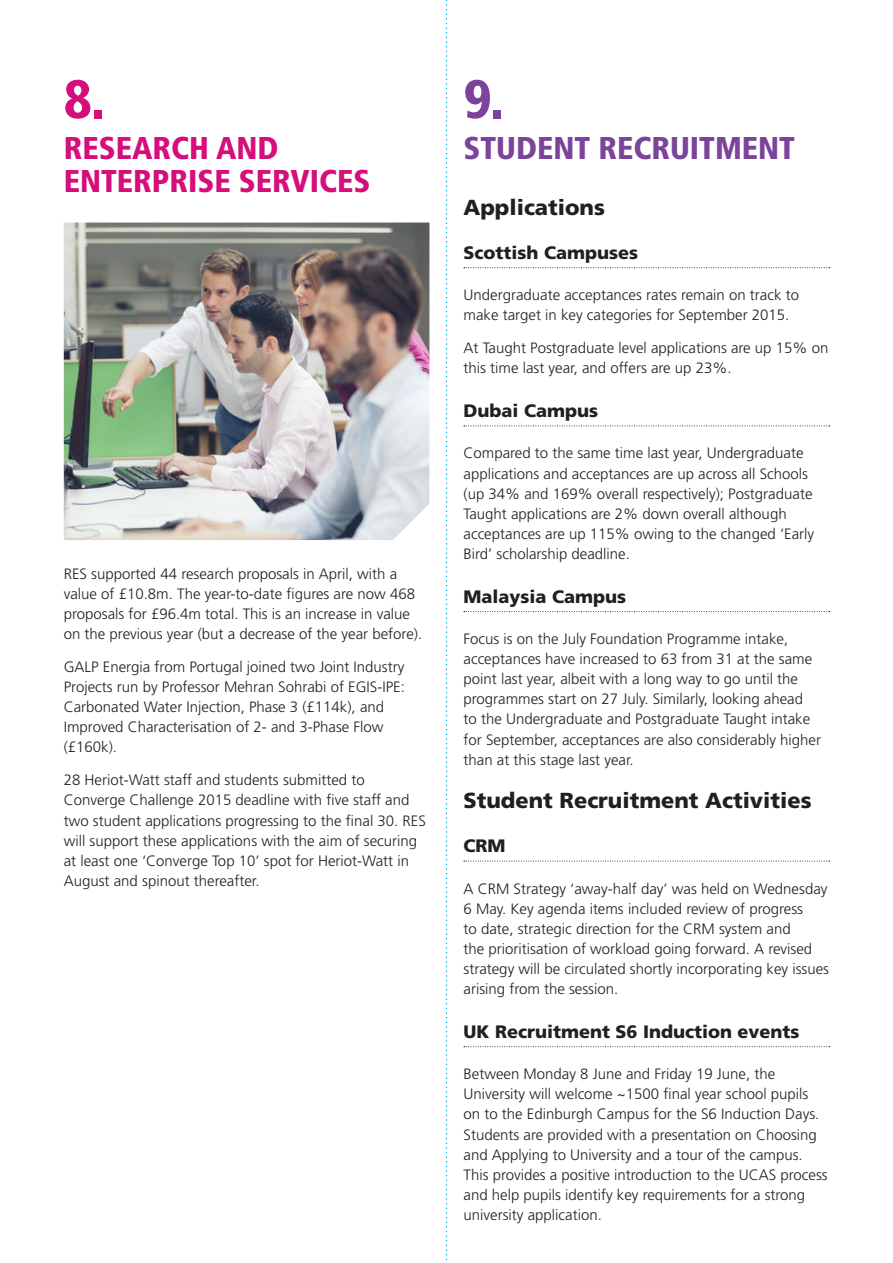
<style>
.page{position:relative;width:893px;height:1263px;background:#fff}
.page>*{position:absolute;margin:0;border:0;box-sizing:border-box;transform-origin:0 0}
.t1{font:900 condensed 54px "Frutiger LT Std";color:#d50e7b}
.t2{font:900 condensed 54px "Frutiger LT Std";color:#7b4399}
.t3{font:900 condensed 31.5px/33px "Frutiger LT Std";color:#d50e7b}
.t4{font:900 condensed 31.5px "Frutiger LT Std";color:#7b4399}
.t5{font:900 21.75px "Frutiger LT Std";color:#231f20}
.t6{font:900 18px "Frutiger LT Std";color:#231f20}
.t7{font:300 15px/20.1px "Frutiger LT Std";color:#231f20}
</style>
<div class="page">
<svg style="left:446px;top:0;width:1px;height:1261px"></svg>
<img style="left:64px;top:223px;width:365px;height:317px">
<svg style="left:464px;top:267px;width:366px;height:1px"></svg>
<svg style="left:464px;top:425px;width:366px;height:1px"></svg>
<svg style="left:464px;top:611px;width:366px;height:1px"></svg>
<svg style="left:464px;top:861px;width:366px;height:1px"></svg>
<svg style="left:464px;top:1046px;width:366px;height:1px"></svg>
<h1 class="t1" style="left:64px;top:67px;width:43px">8.</h1>
<h2 class="t3" style="left:64px;top:131px;width:308px">RESEARCH AND<br>ENTERPRISE SERVICES</h2>
<p class="t7" style="left:64px;top:564px;width:360px">RES supported 44 research proposals in April, with a value of £10.8m. The year-to-date figures are now 468 proposals for £96.4m total. This is an increase in value on the previous year (but a decrease of the year before).</p>
<p class="t7" style="left:64px;top:657px;width:343px">GALP Energia from Portugal joined two Joint Industry Projects run by Professor Mehran Sohrabi of EGIS-IPE:<br>Carbonated Water Injection, Phase 3 (£114k), and Improved Characterisation of 2- and 3-Phase Flow (£160k).</p>
<p class="t7" style="left:64px;top:770px;width:364px">28 Heriot-Watt staff and students submitted to Converge Challenge 2015 deadline with five staff and two student applications progressing to the final 30. RES will support these applications with the aim of securing at least one ‘Converge Top 10’ spot for Heriot-Watt in August and spinout thereafter.</p>
<h1 class="t2" style="left:463px;top:67px;width:42px">9.</h1>
<h2 class="t4" style="left:463px;top:129px;width:333px">STUDENT RECRUITMENT</h2>
<h3 class="t5" style="left:463px;top:194px;width:143px">Applications</h3>
<p class="t6" style="left:463px;top:242px;width:176px">Scottish Campuses</p>
<p class="t7" style="left:463px;top:285px;width:337px">Undergraduate acceptances rates remain on track to make target in key categories for September 2015.</p>
<p class="t7" style="left:463px;top:338px;width:366px">At Taught Postgraduate level applications are up 15% on this time last year, and offers are up 23%.</p>
<p class="t6" style="left:463px;top:400px;width:136px">Dubai Campus</p>
<p class="t7" style="left:463px;top:443px;width:352px">Compared to the same time last year, Undergraduate applications and acceptances are up across all Schools (up 34% and 169% overall respectively); Postgraduate Taught applications are 2% down overall although acceptances are up 115% owing to the changed ‘Early Bird’ scholarship deadline.</p>
<p class="t6" style="left:463px;top:585px;width:164px">Malaysia Campus</p>
<p class="t7" style="left:463px;top:629px;width:359px">Focus is on the July Foundation Programme intake, acceptances have increased to 63 from 31 at the same point last year, albeit with a long way to go until the programmes start on 27 July. Similarly, looking ahead<br>to the Undergraduate and Postgraduate Taught intake for September, acceptances are also considerably higher than at this stage last year.</p>
<h3 class="t5" style="left:463px;top:788px;width:350px">Student Recruitment Activities</h3>
<p class="t6" style="left:463px;top:835px;width:44px">CRM</p>
<p class="t7" style="left:463px;top:878px;width:367px">A CRM Strategy ‘away-half day’ was held on Wednesday 6 May. Key agenda items included review of progress<br>to date, strategic direction for the CRM system and<br>the prioritisation of workload going forward. A revised strategy will be circulated shortly incorporating key issues arising from the session.</p>
<p class="t6" style="left:463px;top:1021px;width:338px">UK Recruitment S6 Induction events</p>
<p class="t7" style="left:463px;top:1064px;width:366px">Between Monday 8 June and Friday 19 June, the University will welcome ~1500 final year school pupils on to the Edinburgh Campus for the S6 Induction Days.<br>Students are provided with a presentation on Choosing and Applying to University and a tour of the campus.<br>This provides a positive introduction to the UCAS process and help pupils identify key requirements for a strong university application.</p>
</div>
